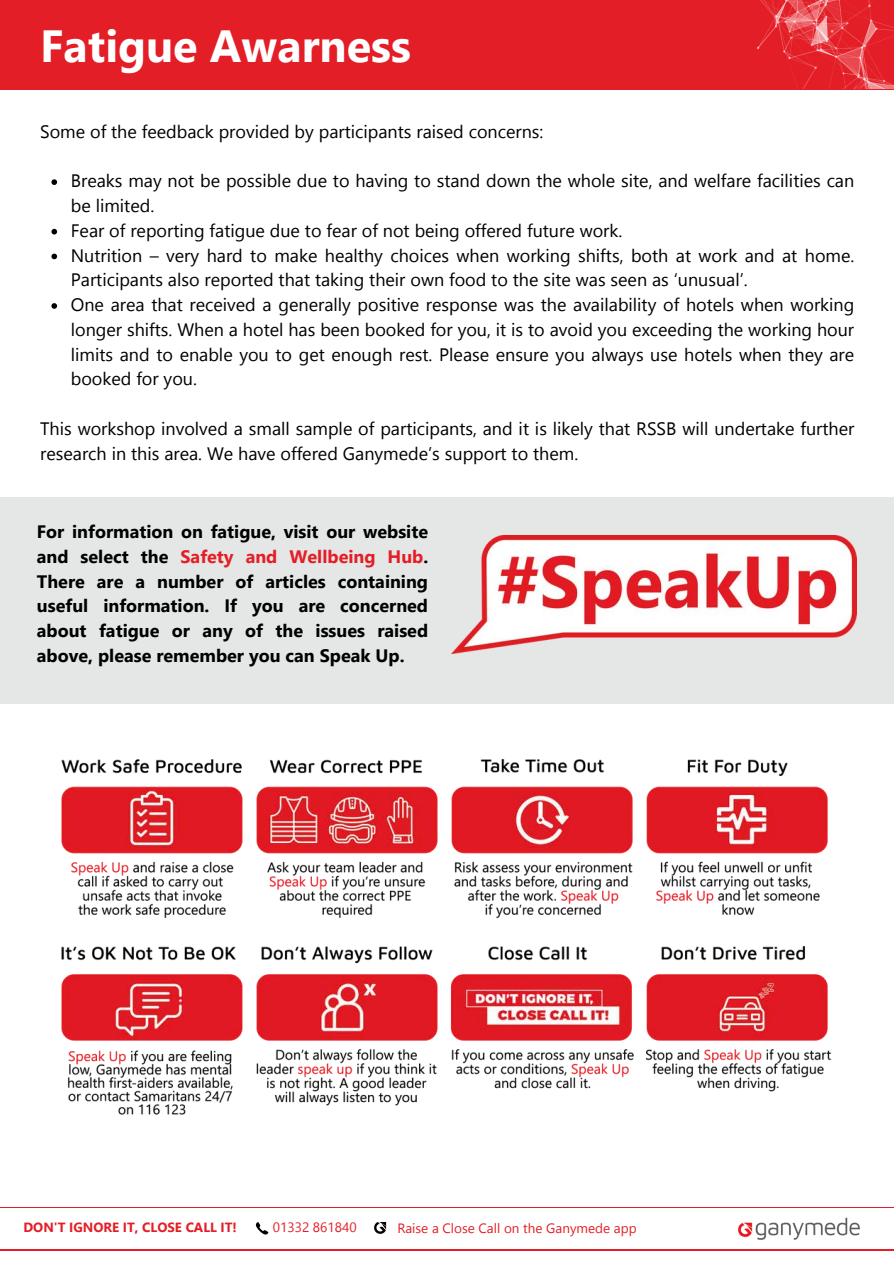
<style>
.page{position:relative;width:894px;height:1264px;background:#fff}
.page>*{position:absolute;margin:0;border:0;box-sizing:border-box;transform-origin:0 0}
.t1{font:700 45px "Nirmala UI";color:#fff}
.t2{font:18px/24.8px "Nirmala UI";color:#000}
.t3{font:700 18px/24.8px "Nirmala UI";color:#000;text-align:justify}
.t4{font:13.5px "Nirmala UI";color:#e41e26}
.t5{font:700 13.35px "Nirmala UI";color:#e41e26}
.s1{color:#e41e26}
</style>
<div class="page">
<div style="left:0;top:0;width:893px;height:89px;background:#e41e26"></div>
<img style="left:756px;top:0;width:137px;height:89px">
<div style="left:0;top:1206px;width:893px;height:44px;background:linear-gradient(to right,#fff,#fff)"></div>
<div style="left:0;top:1208px;width:893px;height:40px;background:#fff"></div>
<img style="left:737px;top:1217px;width:123px;height:23px">
<svg style="left:255px;top:1222px;width:13px;height:13px"></svg>
<svg style="left:374px;top:1222px;width:13px;height:12px"></svg>
<div style="left:0;top:497px;width:893px;height:206px;background:#e5e6e6"></div>
<img style="left:451px;top:535px;width:404px;height:118px">
<img style="left:61px;top:759px;width:771px;height:356px">
<svg style="left:51px;top:179px;width:6px;height:6px"></svg>
<svg style="left:51px;top:229px;width:6px;height:5px"></svg>
<svg style="left:51px;top:254px;width:6px;height:5px"></svg>
<svg style="left:51px;top:303px;width:6px;height:6px"></svg>
<h3 class="t1" style="left:40px;top:13px;width:372px">Fatigue Awarness</h3>
<p class="t2" style="left:40px;top:118px;width:504px">Some of the feedback provided by participants raised concerns:</p>
<p class="t2" style="left:71px;top:167px;width:784px">Breaks may not be possible due to having to stand down the whole site, and welfare facilities can be limited.</p>
<p class="t2" style="left:71px;top:217px;width:553px">Fear of reporting fatigue due to fear of not being offered future work.</p>
<h4 class="t2" style="left:71px;top:242px;width:784px">Nutrition – very hard to make healthy choices when working shifts, both at work and at home.<br>Participants also reported that taking their own food to the site was seen as ‘unusual’.</h4>
<p class="t2" style="left:71px;top:291px;width:784px;text-align:justify">One area that received a generally positive response was the availability of hotels when working longer shifts. When a hotel has been booked for you, it is to avoid you exceeding the working hour limits and to enable you to get enough rest. Please ensure you always use hotels when they are booked for you.</p>
<p class="t2" style="left:40px;top:415px;width:815px">This workshop involved a small sample of participants, and it is likely that RSSB will undertake further research in this area. We have offered Ganymede’s support to them.</p>
<p class="t3" style="left:37px;top:518px;width:393px">For information on fatigue, visit our website and select the <span class="s1">Safety and Wellbeing Hub</span>.<br>There are a number of articles containing useful information. If you are concerned about fatigue or any of the issues raised above, please remember you can Speak Up.</p>
<h3 class="t5" style="left:23px;top:1217px;width:215px">DON'T IGNORE IT, CLOSE CALL IT!</h3>
<p class="t4" style="left:273px;top:1216px;width:85px">01332 861840</p>
<h2 class="t4" style="left:397px;top:1218px;width:241px">Raise a Close Call on the Ganymede app</h2>
</div>
